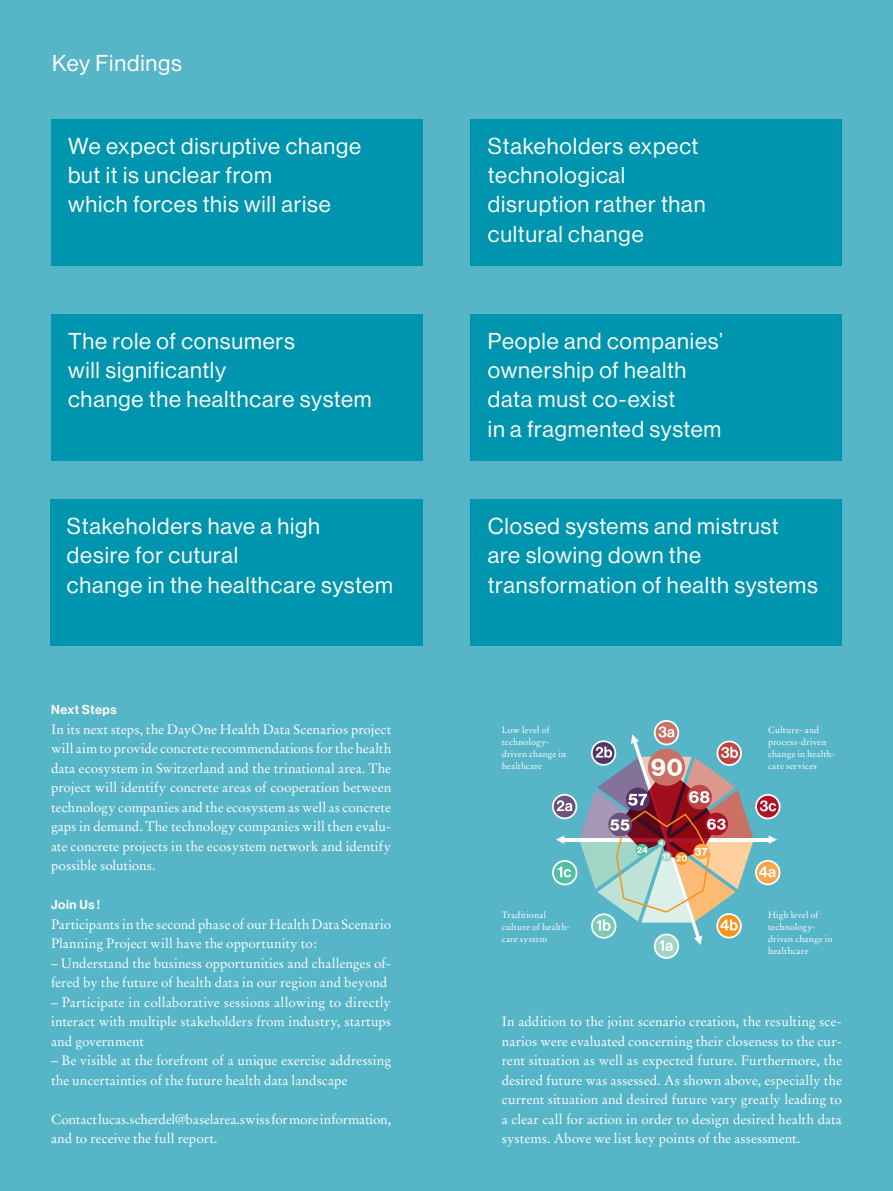
<style>
.page{position:relative;width:893px;height:1191px;background:#57b5c8}
.page>*{position:absolute;margin:0;border:0;box-sizing:border-box;transform-origin:0 0}
.t1{font:22.5px/29.2px "N Haas Grotesk DS Pro 55 Rg";letter-spacing:.035em;color:#fff}
.t2{font:13.5px/19.5px "Stempel Garamond";color:#fff}
.t3{font:12.75px "N Haas Grotesk DS Pro 65 Md";letter-spacing:.045em;color:#fff}
.t4{font:9px/12px "Stempel Garamond";letter-spacing:.02em;color:#fff}
</style>
<div class="page">
<div style="left:51px;top:119px;width:371px;height:147px;background:#0095ae"></div>
<div style="left:51px;top:314px;width:371px;height:147px;background:#0095ae"></div>
<div style="left:50px;top:499px;width:372px;height:147px;background:#0095ae"></div>
<div style="left:471px;top:119px;width:371px;height:147px;background:#0095ae"></div>
<div style="left:471px;top:314px;width:371px;height:147px;background:#0095ae"></div>
<div style="left:471px;top:499px;width:371px;height:147px;background:#0095ae"></div>
<svg style="left:654px;top:933px;width:25px;height:26px"></svg>
<svg style="left:552px;top:860px;width:25px;height:25px"></svg>
<svg style="left:552px;top:794px;width:25px;height:25px"></svg>
<svg style="left:654px;top:720px;width:25px;height:25px"></svg>
<div style="left:755px;top:794px;width:25px;height:25px;background:#fff;border-radius:50%"></div>
<div style="left:755px;top:860px;width:25px;height:25px;background:#fff;border-radius:50%"></div>
<svg style="left:554px;top:722px;width:225px;height:235px"></svg>
<h1 class="t1" style="left:52px;top:48px;width:131px">Key Findings</h1>
<h1 class="t1" style="left:68px;top:131px;width:295px">We expect disruptive change but it is unclear from<br>which forces this will arise</h1>
<h1 class="t1" style="left:68px;top:326px;width:305px">The role of consumers<br>will significantly<br>change the healthcare system</h1>
<h1 class="t1" style="left:67px;top:512px;width:328px">Stakeholders have a high<br>desire for cutural<br>change in the healthcare system</h1>
<p class="t3" style="left:51px;top:702px;width:67px">Next Steps</p>
<p class="t2" style="left:51px;top:719px;width:342px;text-align:justify">In its next steps, the DayOne Health Data Scenarios project will aim to provide concrete recommendations for the health data ecosystem in Switzerland and the trinational area. The project will identify concrete areas of cooperation between technology companies and the ecosystem as well as concrete gaps in demand. The technology companies will then evalu&shy;ate concrete projects in the ecosystem network and identify possible solutions.</p>
<p class="t3" style="left:51px;top:897px;width:50px">Join Us !</p>
<p class="t2" style="left:51px;top:914px;width:342px">Participants in the second phase of our Health Data Scenario<br>Planning Project will have the opportunity to :</p>
<p class="t2" style="left:51px;top:953px;width:342px">– Understand the business opportunities and challenges of&shy;fered by the future of health data in our region and beyond</p>
<p class="t2" style="left:51px;top:992px;width:342px;text-align:justify">– Participate in collaborative sessions allowing to directly interact with multiple stakeholders from industry, startups and government</p>
<p class="t2" style="left:51px;top:1051px;width:342px">– Be visible at the forefront of a unique exercise addressing the uncertainties of the future health data landscape</p>
<p class="t2" style="left:51px;top:1109px;width:342px">Contact lucas.scherdel@baselarea.swiss for more information, and to receive the full report.</p>
<h1 class="t1" style="left:488px;top:131px;width:219px">Stakeholders expect technological disruption rather than cultural change</h1>
<h1 class="t1" style="left:488px;top:326px;width:237px">People and companies’ ownership of health data must co-exist<br>in a fragmented system</h1>
<h1 class="t1" style="left:488px;top:512px;width:332px">Closed systems and mistrust<br>are slowing down the transformation of health systems</h1>
<p class="t4" style="left:502px;top:724px;width:66px">Low level of technology&shy;driven change in healthcare</p>
<p class="t4" style="left:768px;top:724px;width:69px">Culture- and process-driven change in health&shy;care services</p>
<p class="t4" style="left:502px;top:909px;width:70px">Traditional culture of health&shy;care system</p>
<p class="t4" style="left:768px;top:909px;width:66px">High level of technology&shy;driven change in healthcare</p>
<p class="t2" style="left:502px;top:1012px;width:342px;text-align:justify">In addition to the joint scenario creation, the resulting sce&shy;narios were evaluated concerning their closeness to the cur&shy;rent situation as well as expected future. Furthermore, the desired future was assessed. As shown above, especially the current situation and desired future vary greatly leading to a clear call for action in order to design desired health data systems. Above we list key points of the assessment.</p>
</div>
